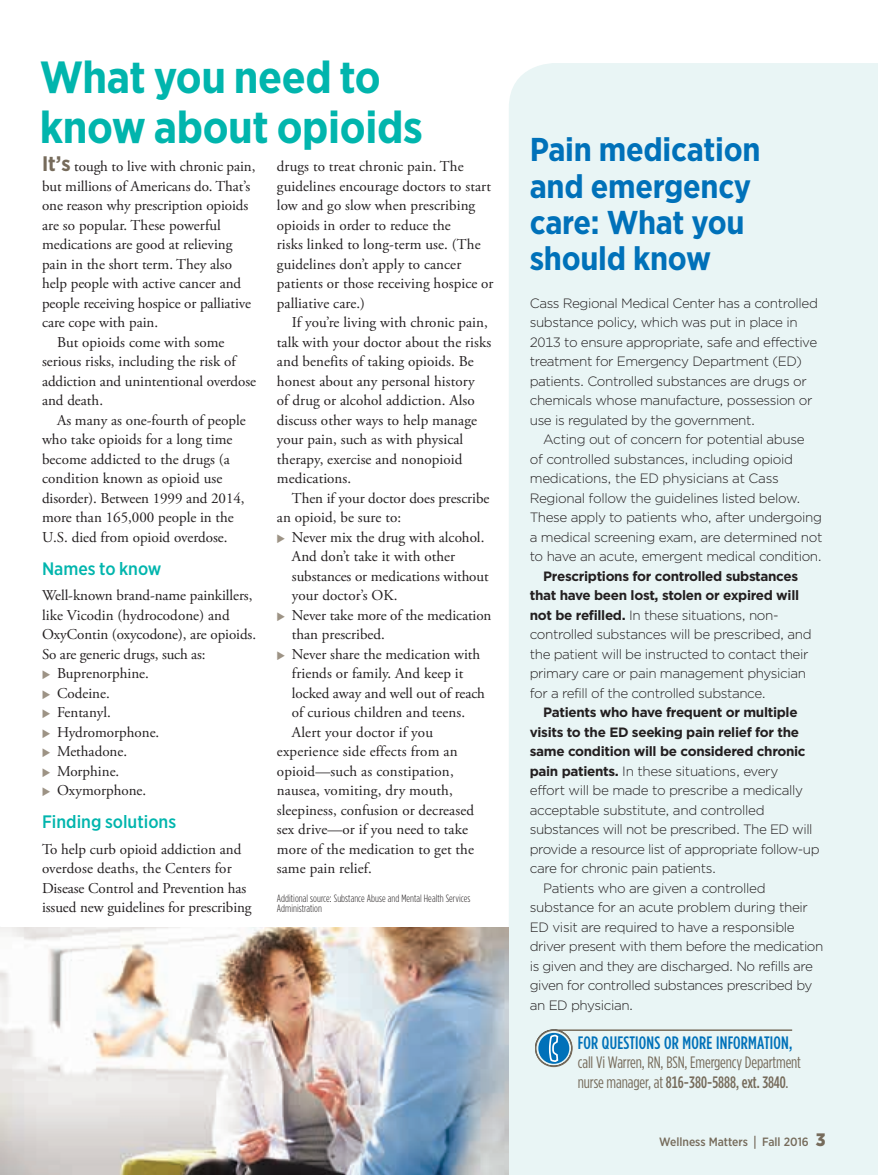
<style>
.page{position:relative;width:878px;height:1175px;background:#fff}
.page>*{position:absolute;margin:0;border:0;box-sizing:border-box;transform-origin:0 0}
.t1{font:700 45px/49.5px "Gotham Narrow";letter-spacing:-.01em;color:#01b5ad}
.t2{font:700 33px/36px "Gotham Narrow";letter-spacing:-.01em;color:#0071b9}
.t3{font:500 18px "Gotham Condensed";letter-spacing:.01em;color:#0071b9}
.t4{font:500 18px "Gotham Narrow";color:#01b5ad}
.t5{font:16.5px/19.5px "Gotham Condensed";letter-spacing:-.01em;color:#766b5b}
.t6{font:15px/19.5px "Adobe Garamond Pro";color:#231f20}
.t7{font:300 13.5px/19.5px "Gotham";letter-spacing:-.03em;color:#231f20}
.t8{font:700 13.5px "Gotham";letter-spacing:-.025em;color:#231f20}
.t9{font:500 12px "Gotham Narrow";color:#766b5b}
.t10{font:300 10.5px/10.5px "Gotham Condensed";letter-spacing:.005em;color:#231f20}
.s1{font-family:"Gotham Narrow";font-weight:700;font-size:21px;color:#766b5b}
.s2{font-weight:700}
.s3{font-weight:500}
.s4{font-family:"Meta OT";font-stretch:condensed;font-size:13.5px}
.s5{font-weight:900;font-size:18px}
</style>
<div class="page">
<div style="left:508px;top:63px;width:370px;height:1111px;background:#e9f5f5"></div>
<hr style="left:555px;top:1029px;width:237px;height:1px;background:#766b5b">
<img style="left:0;top:927px;width:508px;height:247px">
<div style="left:535px;top:1029px;width:37px;height:37px;border:1px solid #231f20;border-radius:50%"></div>
<div style="left:535px;top:1029px;width:37px;height:38px;border:2px solid #766b5b;border-radius:50%"></div>
<div style="left:538px;top:1032px;width:31px;height:31px;background:#0071b9;border-radius:50%"></div>
<svg style="left:548px;top:1033px;width:11px;height:36px"></svg>
<h1 class="t1" style="left:40px;top:52px;width:384px">What you need to know about opioids</h1>
<p class="t6" style="left:42px;top:157px;width:215px"><span class="s1">It’s</span> tough to live with chronic pain,</p>
<p class="t6" style="left:42px;top:177px;width:210px">but millions of Americans do. That’s</p>
<p class="t6" style="left:42px;top:196px;width:208px">one reason why prescription opioids</p>
<p class="t6" style="left:42px;top:216px;width:180px">are so popular. These powerful</p>
<p class="t6" style="left:42px;top:235px;width:192px">medications are good at relieving</p>
<p class="t6" style="left:42px;top:255px;width:191px">pain in the short term. They also</p>
<p class="t6" style="left:42px;top:274px;width:201px">help people with active cancer and</p>
<p class="t6" style="left:42px;top:294px;width:211px">people receiving hospice or palliative</p>
<p class="t6" style="left:42px;top:313px;width:118px">care cope with pain.</p>
<p class="t6" style="left:57px;top:333px;width:169px">But opioids come with some</p>
<p class="t6" style="left:42px;top:352px;width:195px">serious risks, including the risk of</p>
<p class="t6" style="left:42px;top:372px;width:215px">addiction and unintentional overdose</p>
<p class="t6" style="left:42px;top:391px;width:63px">and death.</p>
<p class="t6" style="left:57px;top:411px;width:190px">As many as one-fourth of people</p>
<p class="t6" style="left:42px;top:430px;width:192px">who take opioids for a long time</p>
<p class="t6" style="left:42px;top:450px;width:189px">become addicted to the drugs (a</p>
<p class="t6" style="left:42px;top:469px;width:182px">condition known as opioid use</p>
<p class="t6" style="left:42px;top:489px;width:204px">disorder). Between 1999 and 2014,</p>
<p class="t6" style="left:42px;top:508px;width:193px">more than 165,000 people in the</p>
<p class="t6" style="left:42px;top:528px;width:187px">U.S. died from opioid overdose.</p>
<p class="t4" style="left:42px;top:557px;width:121px">Names to know</p>
<p class="t6" style="left:42px;top:586px;width:212px">Well-known brand-name painkillers,</p>
<p class="t6" style="left:42px;top:606px;width:189px">like Vicodin (hydrocodone) and</p>
<p class="t6" style="left:42px;top:625px;width:216px">OxyContin (oxycodone), are opioids.</p>
<p class="t6" style="left:42px;top:645px;width:165px">So are generic drugs, such as:</p>
<p class="t6" style="left:57px;top:664px;width:93px">Buprenorphine.</p>
<p class="t6" style="left:57px;top:684px;width:54px">Codeine.</p>
<p class="t6" style="left:57px;top:703px;width:55px">Fentanyl.</p>
<p class="t6" style="left:57px;top:723px;width:104px">Hydromorphone.</p>
<p class="t6" style="left:57px;top:742px;width:72px">Methadone.</p>
<p class="t6" style="left:57px;top:762px;width:64px">Morphine.</p>
<p class="t6" style="left:57px;top:781px;width:91px">Oxymorphone.</p>
<p class="t4" style="left:42px;top:810px;width:136px">Finding solutions</p>
<p class="t6" style="left:42px;top:840px;width:211px">To help curb opioid addiction and overdose deaths, the Centers for Disease Control and Prevention has issued new guidelines for prescribing</p>
<p class="t6" style="left:277px;top:157px;width:218px">drugs to treat chronic pain. The guidelines encourage doctors to start low and go slow when prescribing opioids in order to reduce the<br>risks linked to long-term use. (The guidelines don’t apply to cancer patients or those receiving hospice or palliative care.)</p>
<p class="t6" style="left:277px;top:313px;width:216px;text-indent:15px">If you’re living with chronic pain, talk with your doctor about the risks and benefits of taking opioids. Be honest about any personal history<br>of drug or alcohol addiction. Also discuss other ways to help manage your pain, such as with physical therapy, exercise and nonopioid medications.</p>
<p class="t6" style="left:277px;top:489px;width:214px;text-indent:15px">Then if your doctor does prescribe an opioid, be sure to:</p>
<p class="t6" style="left:292px;top:528px;width:194px">Never mix the drug with alcohol.</p>
<p class="t6" style="left:292px;top:547px;width:165px">And don’t take it with other</p>
<p class="t6" style="left:292px;top:567px;width:198px">substances or medications without</p>
<p class="t6" style="left:292px;top:586px;width:107px">your doctor’s OK.</p>
<p class="t6" style="left:292px;top:606px;width:201px">Never take more of the medication</p>
<p class="t6" style="left:292px;top:625px;width:94px">than prescribed.</p>
<p class="t6" style="left:292px;top:645px;width:190px">Never share the medication with</p>
<p class="t6" style="left:292px;top:664px;width:173px">friends or family. And keep it</p>
<p class="t6" style="left:292px;top:684px;width:194px">locked away and well out of reach</p>
<p class="t6" style="left:292px;top:703px;width:175px">of curious children and teens.</p>
<p class="t6" style="left:292px;top:723px;width:143px">Alert your doctor if you</p>
<p class="t6" style="left:277px;top:742px;width:182px">experience side effects from an</p>
<p class="t6" style="left:277px;top:762px;width:178px">opioid—such as constipation,</p>
<p class="t6" style="left:277px;top:781px;width:177px">nausea, vomiting, dry mouth,</p>
<p class="t6" style="left:277px;top:801px;width:199px">sleepiness, confusion or decreased</p>
<p class="t6" style="left:277px;top:820px;width:192px">sex drive—or if you need to take</p>
<p class="t6" style="left:277px;top:840px;width:198px">more of the medication to get the</p>
<p class="t6" style="left:277px;top:859px;width:96px">same pain relief.</p>
<p class="t10" style="left:277px;top:893px;width:195px">Additional source: Substance Abuse and Mental Health Services<br>Administration</p>
<h2 class="t2" style="left:530px;top:132px;width:232px">Pain medication and emergency care: What you should know</h2>
<p class="t7" style="left:530px;top:293px;width:289px">Cass Regional Medical Center has a controlled substance policy, which was put in place in 2013 to ensure appropriate, safe and effective treatment for Emergency Department (ED) patients. Controlled substances are drugs or chemicals whose manufacture, possession or use is regulated by the government.</p>
<p class="t7" style="left:530px;top:429px;width:294px;text-indent:14px">Acting out of concern for potential abuse<br>of controlled substances, including opioid medications, the ED physicians at Cass Regional follow the guidelines listed below.<br>These apply to patients who, after undergoing a medical screening exam, are determined not to have an acute, emergent medical condition.</p>
<p class="t7" style="left:530px;top:566px;width:283px;text-indent:14px"><span class="s2">Prescriptions for controlled substances that have been lost, stolen or expired will not be refilled.</span> In these situations, non&shy;controlled substances will be prescribed, and the patient will be instructed to contact their primary care or pain management physician for a refill of the controlled substance.</p>
<p class="t8" style="left:543px;top:703px;width:256px">Patients who have frequent or multiple</p>
<p class="t8" style="left:530px;top:723px;width:271px">visits to the ED seeking pain relief for the</p>
<p class="t8" style="left:530px;top:742px;width:277px">same condition will be considered chronic</p>
<p class="t7" style="left:530px;top:760px;width:250px"><span class="s2">pain patients.</span> In these situations, every</p>
<p class="t7" style="left:530px;top:780px;width:275px">effort will be made to prescribe a medically</p>
<p class="t7" style="left:530px;top:799px;width:236px">acceptable substitute, and controlled</p>
<p class="t7" style="left:530px;top:819px;width:284px">substances will not be prescribed. The ED will</p>
<p class="t7" style="left:530px;top:838px;width:291px">provide a resource list of appropriate follow-up</p>
<p class="t7" style="left:530px;top:858px;width:188px">care for chronic pain patients.</p>
<p class="t7" style="left:543px;top:877px;width:224px">Patients who are given a controlled</p>
<p class="t7" style="left:530px;top:897px;width:280px">substance for an acute problem during their</p>
<p class="t7" style="left:530px;top:916px;width:266px">ED visit are required to have a responsible</p>
<p class="t7" style="left:530px;top:936px;width:295px">driver present with them before the medication</p>
<p class="t7" style="left:530px;top:955px;width:285px">is given and they are discharged. No refills are</p>
<p class="t7" style="left:530px;top:975px;width:284px">given for controlled substances prescribed by</p>
<p class="t7" style="left:530px;top:994px;width:105px">an ED physician.</p>
<p class="t3" style="left:578px;top:1032px;width:216px">FOR QUESTIONS OR MORE INFORMATION,</p>
<p class="t5" style="left:578px;top:1052px;width:225px">call Vi Warren, RN, BSN, Emergency Department nurse manager, at <span class="s3">816-380-5888, ext. 3840</span>.</p>
<p class="t9" style="left:659px;top:1134px;width:168px">Wellness Matters <span class="s4">|</span> Fall 2016 <span class="s5">3</span></p>
</div>
